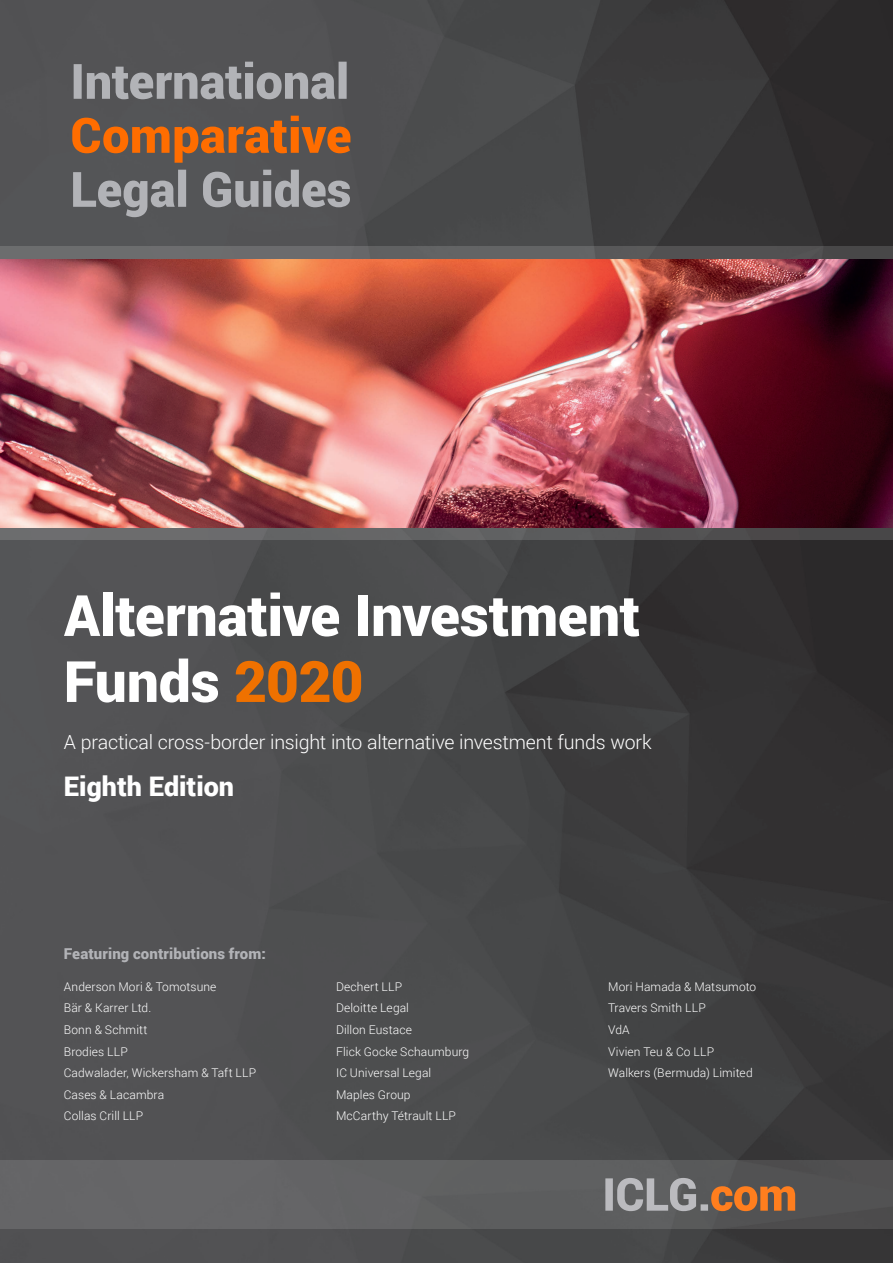
<style>
.page{position:relative;width:893px;height:1263px;background:#fff}
.page>*{position:absolute;margin:0;border:0;box-sizing:border-box;transform-origin:0 0}
.t1{font:900 57px/66px "Roboto";letter-spacing:-.005em;color:#fff}
.t2{font:900 27px "Roboto";color:#fff}
.t3{font:300 19.5px "Roboto";letter-spacing:-.01em;color:#fff}
.t4{font:900 15px "Roboto";letter-spacing:.01em;color:#b2b3b7}
.t5{font:300 12px/21.6px "Roboto";letter-spacing:.01em;color:#fff}
.s1{color:#ef7100}
</style>
<div class="page">
<img style="left:0;top:0;width:893px;height:1263px">
<svg style="left:73px;top:170px;width:277px;height:47px;background:#76777a"></svg>
<svg style="left:72px;top:116px;width:278px;height:47px;background:#905c37"></svg>
<svg style="left:74px;top:62px;width:273px;height:37px;background:#7f8083"></svg>
<svg style="left:0;top:247px;width:893px;height:293px;background:#615e5f"></svg>
<img style="left:0;top:259px;width:893px;height:268px">
<svg style="left:0;top:1160px;width:893px;height:68px;background:#646161"></svg>
<h1 class="t1" style="left:64px;top:580px;width:578px">Alternative Investment<br>Funds <span class="s1">2020</span></h1>
<h3 class="t3" style="left:64px;top:728px;width:589px">A practical cross-border insight into alternative investment funds work</h3>
<h2 class="t2" style="left:64px;top:768px;width:172px">Eighth Edition</h2>
<p class="t4" style="left:64px;top:943px;width:204px">Featuring contributions from:</p>
<p class="t5" style="left:64px;top:975px;width:194px">Anderson Mori &amp; Tomotsune<br>Bär &amp; Karrer Ltd.<br>Bonn &amp; Schmitt<br>Brodies LLP<br>Cadwalader, Wickersham &amp; Taft LLP<br>Cases &amp; Lacambra<br>Collas Crill LLP</p>
<p class="t5" style="left:336px;top:975px;width:135px">Dechert LLP<br>Deloitte Legal<br>Dillon Eustace<br>Flick Gocke Schaumburg<br>IC Universal Legal<br>Maples Group<br>McCarthy Tétrault LLP</p>
<p class="t5" style="left:608px;top:975px;width:150px">Mori Hamada &amp; Matsumoto<br>Travers Smith LLP<br>VdA<br>Vivien Teu &amp; Co LLP<br>Walkers (Bermuda) Limited</p>
</div>
